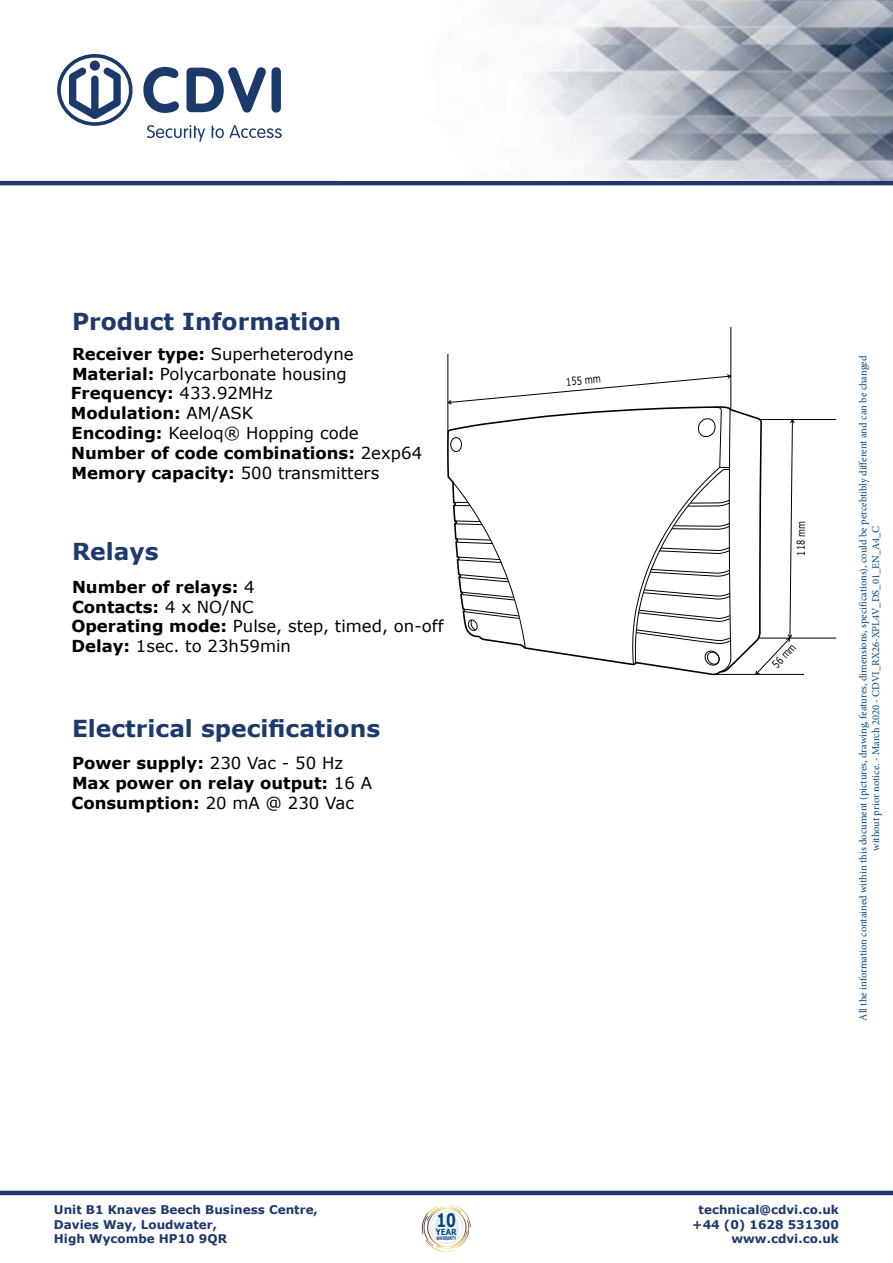
<style>
.page{position:relative;width:893px;height:1263px;background:#fff}
.page>*{position:absolute;margin:0;border:0;box-sizing:border-box;transform-origin:0 0}
.t1{font:700 23.4px "Verdana";color:#1e396c}
.t2{font:700 18.6px "Verdana";color:#06477f;scale:.75 1}
.t3{font:700 16.5px/19.8px "Verdana";color:#000}
.t4{font:16.5px/19.8px "Verdana";color:#000}
.t5{font:700 12px/14.4px "Verdana";color:#1e396c}
.t6{font:10.8px "Verdana";color:#000;scale:.75 1}
.t7{font:10.8px "Verdana";color:#000;scale:.77 1}
.t8{font:10.5px/12.6px "Minion Pro";color:#06467a;text-align:center}
.t9{font:700 8.55px "Verdana";color:#06477f;scale:.82 1}
.t10{font:700 4.95px "Verdana";color:#06477f;scale:.62 1}
.s1{font-weight:400}
.s2{font-weight:700}
</style>
<div class="page">
<hr style="left:0;top:1191px;width:893px;height:4px;background:#1e396c">
<svg style="left:57px;top:54px;width:76px;height:72px"></svg>
<svg style="left:147px;top:125px;width:58px;height:17px"></svg>
<svg style="left:212px;top:125px;width:70px;height:13px"></svg>
<svg style="left:143px;top:67px;width:36px;height:46px"></svg>
<svg style="left:186px;top:67px;width:80px;height:46px"></svg>
<div style="left:272px;top:67px;width:9px;height:46px;background:#1c396b;border-radius:5px"></div>
<hr style="left:0;top:181px;width:893px;height:4px;background:#1e396c">
<hr style="left:448px;top:354px;width:1px;height:79px;background:#000">
<hr style="left:731px;top:327px;width:1px;height:82px;background:#000">
<hr style="left:760px;top:419px;width:76px;height:1px;background:#000">
<hr style="left:759px;top:638px;width:77px;height:1px;background:#000">
<hr style="left:714px;top:674px;width:90px;height:1px;background:#000">
<svg style="left:755px;top:419px;width:40px;height:256px"></svg>
<svg style="left:447px;top:374px;width:285px;height:299px"></svg>
<img style="left:533px;top:0;width:360px;height:181px">
<svg style="left:422px;top:1204px;width:49px;height:48px"></svg>
<h1 class="t1" style="left:72px;top:306px;width:271px">Product Information</h1>
<p class="t3" style="left:71px;top:344px;width:353px">Receiver type: <span class="s1">Superheterodyne<br></span>Material: <span class="s1">Polycarbonate housing<br></span>Frequency: <span class="s1">433.92MHz<br></span>Modulation: <span class="s1">AM/ASK<br></span>Encoding: <span class="s1">Keeloq® Hopping code<br></span>Number of code combinations: <span class="s1">2exp64<br></span>Memory capacity: <span class="s1">500 transmitters</span></p>
<h1 class="t1" style="left:72px;top:536px;width:88px">Relays</h1>
<p class="t4" style="left:71px;top:577px;width:374px"><span class="s2">Number of relays:</span> 4<br><span class="s2">Contacts:</span> 4 x NO/NC<br><span class="s2">Operating mode:</span> Pulse, step, timed, on-off<br><span class="s2">Delay:</span> 1sec. to 23h59min</p>
<h1 class="t1" style="left:72px;top:713px;width:310px">Electrical specifications</h1>
<p class="t3" style="left:71px;top:753px;width:302px">Power supply: <span class="s1">230 Vac - 50 Hz<br></span>Max power on relay output: <span class="s1">16 A<br></span>Consumption: <span class="s1">20 mA @ 230 Vac</span></p>
<p class="t7" style="left:566px;top:375px;width:47px;rotate:-5deg">155 mm</p>
<p class="t6" style="left:794px;top:555px;width:47px;rotate:-89deg">118 mm</p>
<p class="t6" style="left:769px;top:661px;width:40px;rotate:-47deg">56 mm</p>
<p class="t8" style="left:857px;top:1020px;width:667px;rotate:-90deg">All the information contained within this document (pictures, drawing, features, dimensions, specifications), could be percebtibly different and can be changed without prior notice. - March 2020 - CDVI_RX26-XPL4V_DS_01_EN_A4_C</p>
<p class="t5" style="left:54px;top:1203px;width:266px">Unit B1 Knaves Beech Business Centre,<br>Davies Way, Loudwater,<br>High Wycombe HP10 9QR</p>
<p class="t5" style="left:692px;top:1203px;width:148px;text-align:right">technical@cdvi.co.uk +44 (0) 1628 531300 www.cdvi.co.uk</p>
<p class="t2" style="left:437px;top:1208px;width:27px">10</p>
<p class="t10" style="left:437px;top:1235px;width:33px">WARRANTY</p>
<p class="t9" style="left:436px;top:1226px;width:27px">YEAR</p>
</div>
